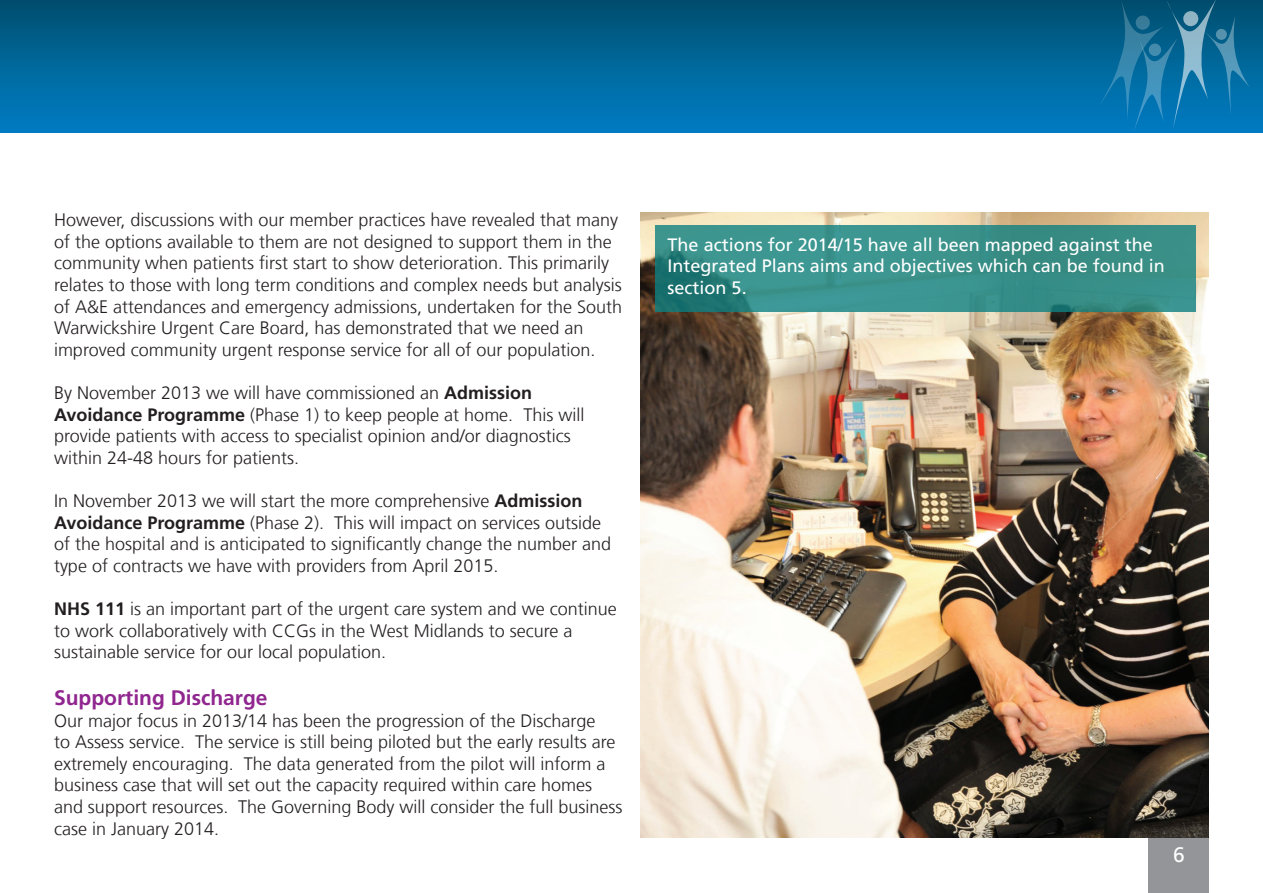
<style>
.page{position:relative;width:1263px;height:893px;background:#fff}
.page>*{position:absolute;margin:0;border:0;box-sizing:border-box;transform-origin:0 0}
.t1{font:700 21px "Frutiger LT Com";color:#90268f}
.t2{font:21px "Frutiger LT Com";color:#fff}
.t3{font:300 18px/21.6px "Frutiger LT Com";color:#231f20}
.t4{font:18px/21.6px "Frutiger LT Com";color:#fff}
.s1{font-weight:700}
</style>
<div class="page">
<div style="left:1149px;top:825px;width:60px;height:68px;background:#939598"></div>
<div style="left:0;top:0;width:1263px;height:132px;background:linear-gradient(to bottom,#004f6f,#007dc4)"></div>
<svg style="left:1099px;top:0;width:151px;height:133px"></svg>
<svg style="left:1215px;top:29px;width:12px;height:11px"></svg>
<img style="left:640px;top:213px;width:569px;height:625px">
<svg style="left:655px;top:225px;width:541px;height:87px;fill:#3a918b"></svg>
<p class="t3" style="left:54px;top:209px;width:570px">However, discussions with our member practices have revealed that many of the options available to them are not designed to support them in the community when patients first start to show deterioration. This primarily relates to those with long term conditions and complex needs but analysis of A&amp;E attendances and emergency admissions, undertaken for the South Warwickshire Urgent Care Board, has demonstrated that we need an improved community urgent response service for all of our population.</p>
<p class="t3" style="left:54px;top:382px;width:532px">By November 2013 we will have commissioned an <span class="s1">Admission Avoidance Programme</span> (Phase 1) to keep people at home. This will provide patients with access to specialist opinion and/or diagnostics within 24-48 hours for patients.</p>
<p class="t3" style="left:54px;top:490px;width:559px">In November 2013 we will start the more comprehensive <span class="s1">Admission Avoidance Programme</span> (Phase 2). This will impact on services outside of the hospital and is anticipated to significantly change the number and type of contracts we have with providers from April 2015.</p>
<p class="t3" style="left:54px;top:598px;width:564px"><span class="s1">NHS 111</span> is an important part of the urgent care system and we continue to work collaboratively with CCGs in the West Midlands to secure a sustainable service for our local population.</p>
<p class="t1" style="left:54px;top:685px;width:215px">Supporting Discharge</p>
<p class="t3" style="left:54px;top:710px;width:570px">Our major focus in 2013/14 has been the progression of the Discharge<br>to Assess service. The service is still being piloted but the early results are extremely encouraging. The data generated from the pilot will inform a business case that will set out the capacity required within care homes and support resources. The Governing Body will consider the full business case in January 2014.</p>
<p class="t4" style="left:668px;top:234px;width:499px">The actions for 2014/15 have all been mapped against the<br>Integrated Plans aims and objectives which can be found in section 5.</p>
<p class="t2" style="left:1173px;top:842px;width:13px">6</p>
</div>
